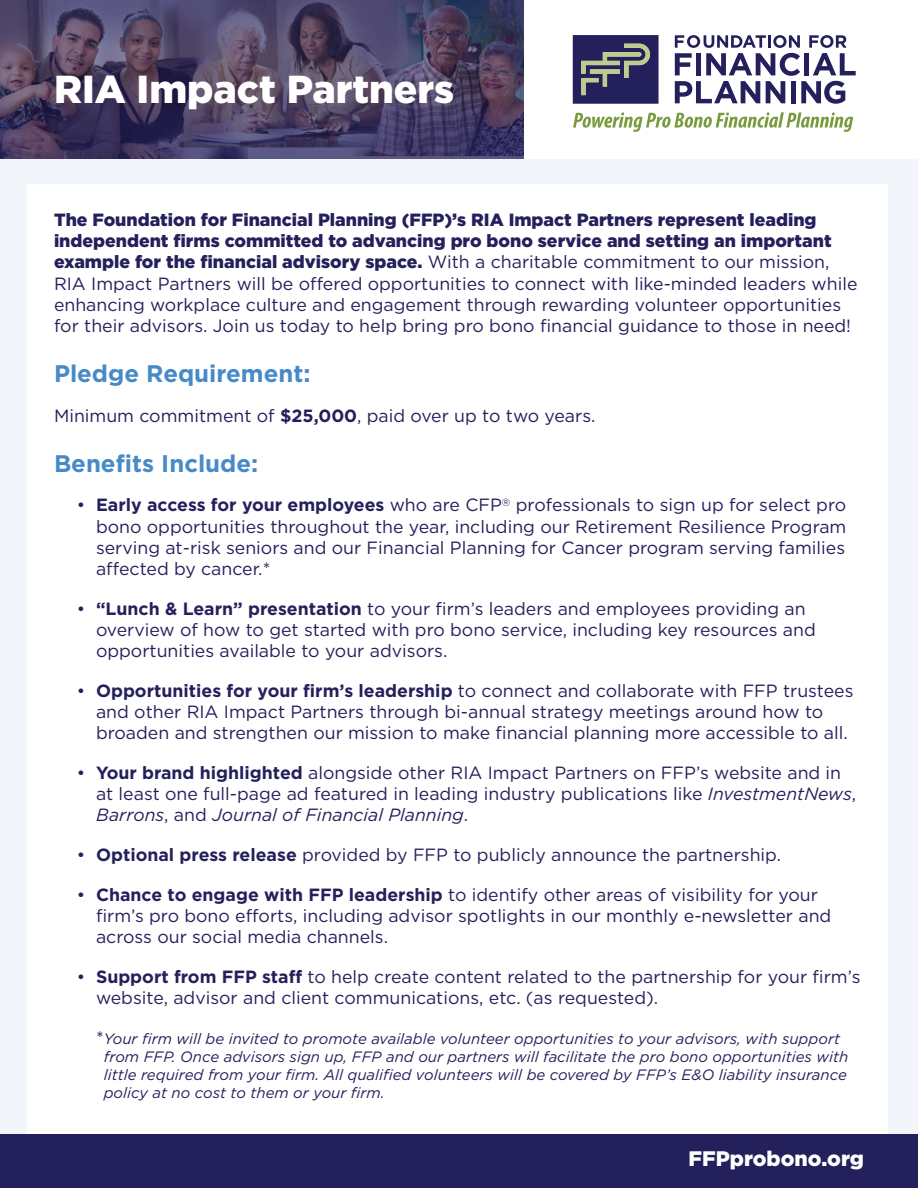
<style>
.page{position:relative;width:918px;height:1188px;background:#fff}
.page>*{position:absolute;margin:0;border:0;box-sizing:border-box;transform-origin:0 0}
.t1{font:900 39px "Gotham HTF";color:#fff}
.t2{font:700 24px "Gotham";color:#478ac8}
.t3{font:900 21px "Gotham HTF";color:#fff}
.t4{font:17.7px/21.3px "Gotham HTF";color:#24205c}
.t5{font:italic 15px/18px "Gotham";color:#24205c}
.s1{font-weight:900}
.s2{font-family:"Gotham";font-weight:700}
.s3{font-family:"Gotham";font-style:italic}
.s4{font-family:"Gotham HTF";font-style:normal;font-size:18px}
</style>
<div class="page">
<div style="left:0;top:159px;width:918px;height:995px;background:#f2f5fa"></div>
<div style="left:27px;top:184px;width:861px;height:959px;background:#fff"></div>
<div style="left:0;top:1134px;width:918px;height:54px;background:#24205c"></div>
<img style="left:0;top:0;width:524px;height:159px">
<svg style="left:675px;top:35px;width:181px;height:69px"></svg>
<svg style="left:573px;top:35px;width:86px;height:69px;background:#434267"></svg>
<svg style="left:573px;top:112px;width:280px;height:20px"></svg>
<p class="t1" style="left:54px;top:66px;width:402px">RIA Impact Partners</p>
<p class="t4" style="left:54px;top:209px;width:805px"><span class="s1">The Foundation for Financial Planning (FFP)’s RIA Impact Partners represent leading independent firms committed to advancing pro bono service and setting an important example for the financial advisory space.</span> With a charitable commitment to our mission, RIA Impact Partners will be offered opportunities to connect with like-minded leaders while enhancing workplace culture and engagement through rewarding volunteer opportunities for their advisors. Join us today to help bring pro bono financial guidance to those in need!</p>
<p class="t2" style="left:54px;top:360px;width:258px">Pledge Requirement:</p>
<p class="t4" style="left:54px;top:405px;width:543px">Minimum commitment of <span class="s2">$25,000</span>, paid over up to two years.</p>
<p class="t2" style="left:54px;top:449px;width:206px">Benefits Include:</p>
<p class="t4" style="left:96px;top:494px;width:752px;text-align:justify;text-indent:-19px">• <span class="s2">Early access for your employees</span> who are CFP<sup>®</sup> professionals to sign up for select pro bono opportunities throughout the year, including our Retirement Resilience Program serving at-risk seniors and our Financial Planning for Cancer program serving families affected by cancer.*</p>
<p class="t4" style="left:96px;top:598px;width:721px;text-indent:-19px">• <span class="s2">“Lunch &amp; Learn” presentation</span> to your firm’s leaders and employees providing an overview of how to get started with pro bono service, including key resources and opportunities available to your advisors.</p>
<p class="t4" style="left:96px;top:680px;width:759px;text-indent:-19px">• <span class="s2">Opportunities for your firm’s leadership</span> to connect and collaborate with FFP trustees and other RIA Impact Partners through bi-annual strategy meetings around how to broaden and strengthen our mission to make financial planning more accessible to all.</p>
<p class="t4" style="left:96px;top:762px;width:762px;text-indent:-19px">• <span class="s2">Your brand highlighted</span> alongside other RIA Impact Partners on FFP’s website and in at least one full-page ad featured in leading industry publications like <span class="s3">InvestmentNews</span>,<br><span class="s3">Barrons</span>, and <span class="s3">Journal of Financial Planning</span>.</p>
<p class="t4" style="left:77px;top:844px;width:706px">• <span class="s2">Optional press release</span> provided by FFP to publicly announce the partnership.</p>
<p class="t4" style="left:96px;top:883px;width:737px;text-indent:-19px">• <span class="s2">Chance to engage with FFP leadership</span> to identify other areas of visibility for your firm’s pro bono efforts, including advisor spotlights in our monthly e-newsletter and across our social media channels.</p>
<p class="t4" style="left:96px;top:966px;width:766px;text-indent:-19px">• <span class="s2">Support from FFP staff</span> to help create content related to the partnership for your firm’s website, advisor and client communications, etc. (as requested).</p>
<p class="t5" style="left:104px;top:1029px;width:746px;text-indent:-8px"><span class="s4">*</span>Your firm will be invited to promote available volunteer opportunities to your advisors, with support from FFP. Once advisors sign up, FFP and our partners will facilitate the pro bono opportunities with little required from your firm. All qualified volunteers will be covered by FFP’s E&amp;O liability insurance policy at no cost to them or your firm.</p>
<p class="t3" style="left:689px;top:1146px;width:177px">FFPprobono.org</p>
</div>
